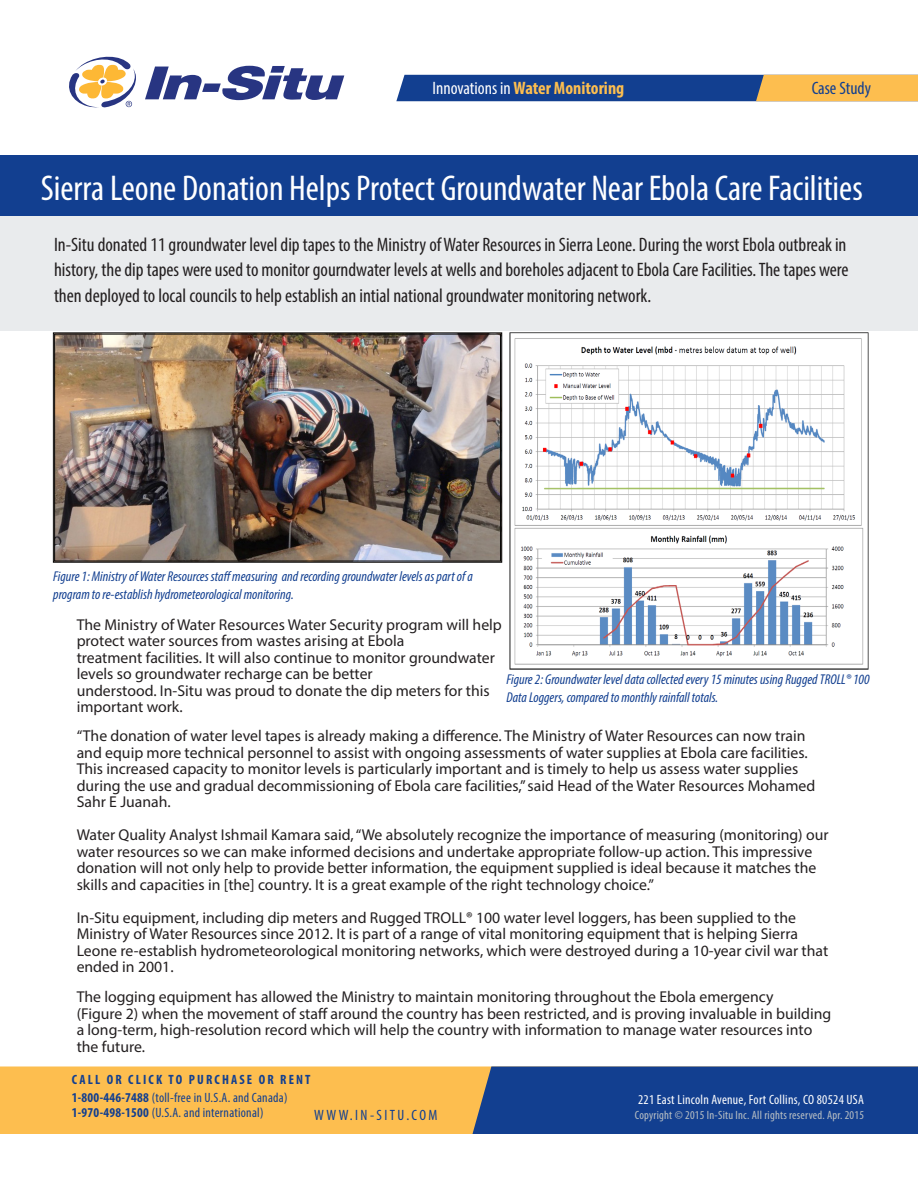
<style>
.page{position:relative;width:918px;height:1188px;background:#fff}
.page>*{position:absolute;margin:0;border:0;box-sizing:border-box;transform-origin:0 0}
.t1{font:condensed 36px "Myriad Pro";color:#fff}
.Intro{font:condensed 19.5px/25.5px "Myriad Pro";color:#231f20;text-align:justify}
.t2{font:700 condensed 18px "Myriad Pro";color:#fdbe4f}
.t3{font:condensed 18px "Myriad Pro";color:#123f90}
.Body{font:15.75px/16.5px "Myriad Pro";color:#231f20}
.t4{font:condensed 15px "Myriad Pro";letter-spacing:.16em;color:#123f90}
.t5{font:italic condensed 14.25px/18px "Myriad Pro";color:#123f90}
.t6{font:700 condensed 13.5px/18px "Myriad Pro";letter-spacing:.16em;color:#123f90}
.t7{font:condensed 13.5px "Myriad Pro";letter-spacing:.02em;color:#fff}
.t8{font:condensed 13.5px "Myriad Pro";letter-spacing:.02em;color:#123f90}
.t9{font:condensed 12px "Myriad Pro";letter-spacing:.02em;color:#b8bfc4}
.s1{font-weight:400;color:#fff}
.s2{font-weight:700;font-style:italic;font-stretch:normal;font-size:39px;color:#123f90}
.s3{font-weight:400}
.s4{font-weight:700}
</style>
<div class="page">
<svg style="left:396px;top:75px;width:522px;height:26px;background:#5b677d"></svg>
<div style="left:0;top:1066px;width:918px;height:68px;background:#fdbe4f"></div>
<svg style="left:145px;top:66px;width:199px;height:34px"></svg>
<svg style="left:69px;top:56px;width:67px;height:52px"></svg>
<div style="left:473px;top:1066px;width:445px;height:68px;background:#123f90"></div>
<div style="left:0;top:155px;width:918px;height:176px;background:#e9ebed"></div>
<div style="left:0;top:155px;width:918px;height:61px;background:#123f90"></div>
<img style="left:53px;top:333px;width:449px;height:230px">
<div style="left:55px;top:334px;width:446px;height:227px;border:1px solid #0b0a09"></div>
<img style="left:509px;top:332px;width:360px;height:338px">
<p class="t2" style="left:433px;top:76px;width:193px"><span class="s1">Innovations in</span> Water Monitoring</p>
<p class="t3" style="left:812px;top:77px;width:61px">Case Study</p>
<h1 class="t1" style="left:41px;top:167px;width:848px">Sierra Leone Donation Helps Protect Groundwater Near Ebola Care Facilities<span class="s2">A</span></h1>
<p class="Intro" style="left:54px;top:231px;width:796px">In-Situ donated 11 groundwater level dip tapes to the Ministry of Water Resources in Sierra Leone. During the worst Ebola outbreak in history, the dip tapes were used to monitor gourndwater levels at wells and boreholes adjacent to Ebola Care Facilities. The tapes were then deployed to local councils to help establish an intial national groundwater monitoring network.</p>
<p class="t5" style="left:53px;top:567px;width:421px">Figure 1: Ministry of Water Resources staff measuring and recording groundwater levels as part of a program to re-establish hydrometeorological monitoring.</p>
<p class="Body" style="left:77px;top:616px;width:427px">The Ministry of Water Resources Water Security program will help protect water sources from wastes arising at Ebola<br>treatment facilities. It will also continue to monitor groundwater levels so groundwater recharge can be better<br>understood. In-Situ was proud to donate the dip meters for this important work.</p>
<p class="t5" style="left:507px;top:670px;width:365px">Figure 2: Groundwater level data collected every 15 minutes using Rugged TROLL® 100<br>Data Loggers, compared to monthly rainfall totals.</p>
<p class="Body" style="left:77px;top:728px;width:740px">“The donation of water level tapes is already making a difference. The Ministry of Water Resources can now train and equip more technical personnel to assist with ongoing assessments of water supplies at Ebola care facilities.<br>This increased capacity to monitor levels is particularly important and is timely to help us assess water supplies during the use and gradual decommissioning of Ebola care facilities,” said Head of the Water Resources Mohamed Sahr E Juanah.</p>
<p class="Body" style="left:77px;top:827px;width:753px">Water Quality Analyst Ishmail Kamara said, “We absolutely recognize the importance of measuring (monitoring) our water resources so we can make informed decisions and undertake appropriate follow-up action. This impressive donation will not only help to provide better information, the equipment supplied is ideal because it matches the skills and capacities in [the] country. It is a great example of the right technology choice.”</p>
<p class="Body" style="left:77px;top:909px;width:753px">In-Situ equipment, including dip meters and Rugged TROLL® 100 water level loggers, has been supplied to the Ministry of Water Resources since 2012. It is part of a range of vital monitoring equipment that is helping Sierra Leone re-establish hydrometeorological monitoring networks, which were destroyed during a 10-year civil war that ended in 2001.</p>
<p class="Body" style="left:77px;top:989px;width:756px">The logging equipment has allowed the Ministry to maintain monitoring throughout the Ebola emergency<br>(Figure 2) when the movement of staff around the country has been restricted, and is proving invaluable in building a long-term, high-resolution record which will help the country with information to manage water resources into the future.</p>
<p class="t6" style="left:72px;top:1071px;width:240px">CALL OR CLICK TO PURCHASE OR RENT<br>1-800-446-7488 <span class="s3">(toll-free in U.S.A. and Canada)</span></p>
<p class="t8" style="left:72px;top:1105px;width:193px"><span class="s4">1-970-498-1500</span> (U.S.A. and international)</p>
<p class="t4" style="left:314px;top:1106px;width:125px">WWW.IN-SITU.COM</p>
<p class="t7" style="left:638px;top:1091px;width:227px">221 East Lincoln Avenue, Fort Collins, CO 80524 USA</p>
<p class="t9" style="left:635px;top:1107px;width:231px">Copyright © 2015 In-Situ Inc. All rights reserved. Apr. 2015</p>
</div>
